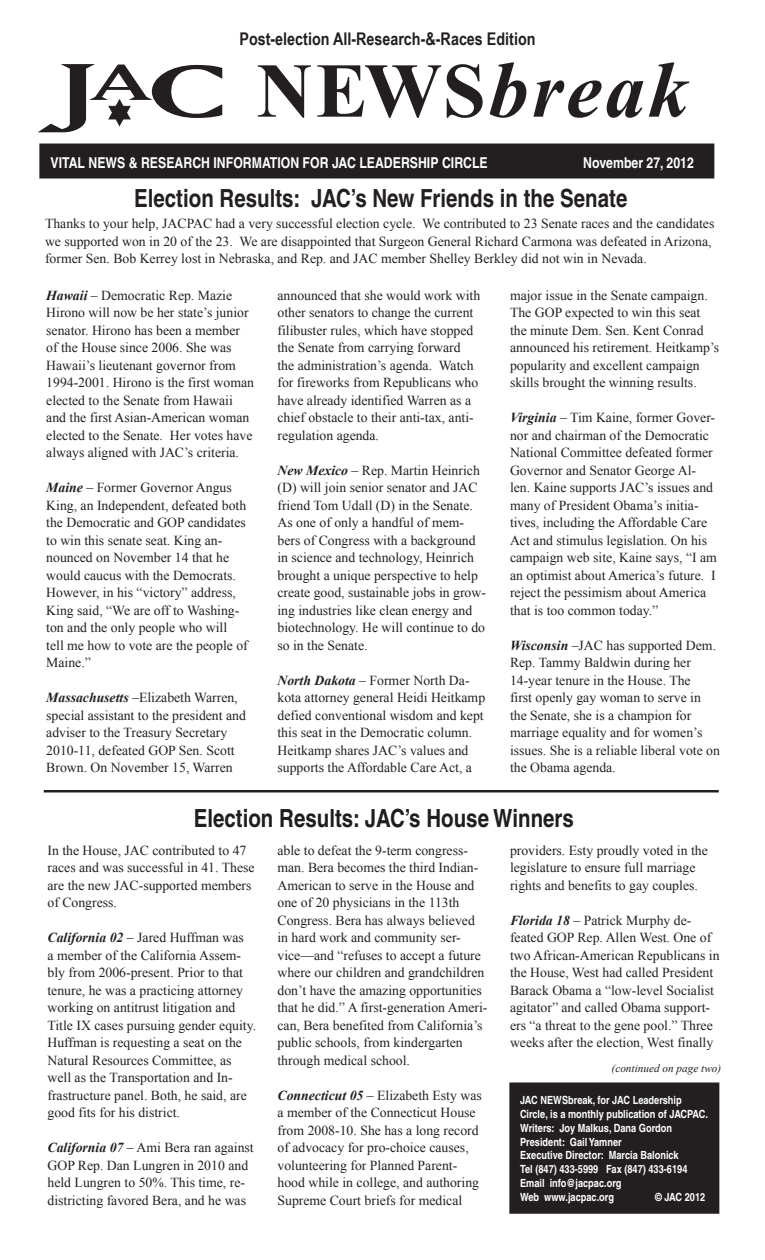
<style>
.page{position:relative;width:765px;height:1260px;background:#fff}
.page>*{position:absolute;margin:0;border:0;box-sizing:border-box;transform-origin:0 0}
.t1{font:italic 700 80px "Times New Roman";letter-spacing:.04em;color:#231f20}
.t2{font:700 condensed 25px "Helvetica";color:#231f20}
.t3{font:700 condensed 25px "Helvetica";color:#1e1d20}
.t4{font:700 17.5px "Arial Narrow";color:#231f20}
.t5{font:700 condensed 15px "Helvetica";color:#fff}
.t6{font:13.75px/17.5px "Times New Roman";color:#231f20}
.t7{font:700 condensed 11.25px/13.8px "Helvetica";color:#fff}
.t8{font:italic 11.25px "Times New Roman";color:#231f20}
.s1{font-family:"Matrix Wide";font-weight:400;font-style:normal;font-size:90.12px}
.s2{font-family:"Matrix Wide";font-weight:400;font-style:normal;font-size:87.5px}
.s3{font-style:normal;font-size:77.5px}
.s4{font-weight:700;font-style:italic}
</style>
<div class="page">
<div style="left:39px;top:143px;width:675px;height:35px;background:#231f20"></div>
<svg style="left:108px;top:99px;width:23px;height:27px"></svg>
<hr style="left:44px;top:790px;width:675px;height:2px;background:#231f20">
<div style="left:511px;top:1084px;width:207px;height:128px;background:#231f20"></div>
<div style="left:509px;top:1082px;width:210px;height:132px;border:2px solid #231f20"></div>
<p class="t4" style="left:239px;top:26px;width:298px">Post-election All-Research-&amp;-Races Edition</p>
<h1 class="t1" style="left:49px;top:34px;width:640px"><span class="s1">J</span><sup>a</sup><span class="s2">c</span> <span class="s3">NEWS</span>break</h1>
<p class="t5" style="left:51px;top:154px;width:439px">VITAL NEWS &amp; RESEARCH INFORMATION FOR JAC LEADERSHIP CIRCLE</p>
<p class="t5" style="left:583px;top:154px;width:112px">November 27, 2012</p>
<h2 class="t2" style="left:134px;top:183px;width:495px">Election Results: JAC’s New Friends in the Senate</h2>
<p class="t6" style="left:45px;top:215px;width:671px">Thanks to your help, JACPAC had a very successful election cycle. We contributed to 23 Senate races and the candidates we supported won in 20 of the 23. We are disappointed that Surgeon General Richard Carmona was defeated in Arizona, former Sen. Bob Kerrey lost in Nebraska, and Rep. and JAC member Shelley Berkley did not win in Nevada.</p>
<p class="t6" style="left:46px;top:286px;width:209px"><span class="s4">Hawaii</span> – Democratic Rep. Mazie Hirono will now be her state’s junior senator. Hirono has been a member of the House since 2006. She was Hawaii’s lieutenant governor from 1994-2001. Hirono is the first woman elected to the Senate from Hawaii and the first Asian-American woman elected to the Senate. Her votes have always aligned with JAC’s criteria.</p>
<p class="t6" style="left:46px;top:478px;width:203px"><span class="s4">Maine</span> – Former Governor Angus<br>King, an Independent, defeated both the Democratic and GOP candidates to win this senate seat. King an&shy;nounced on November 14 that he would caucus with the Democrats.<br>However, in his “victory” address,<br>King said, “We are off to Washing&shy;ton and the only people who will tell me how to vote are the people of<br>Maine.”</p>
<p class="t6" style="left:46px;top:688px;width:201px"><span class="s4">Massachusetts</span> –Elizabeth Warren, special assistant to the president and adviser to the Treasury Secretary 2010-11, defeated GOP Sen. Scott Brown. On November 15, Warren</p>
<p class="t6" style="left:278px;top:286px;width:204px">announced that she would work with other senators to change the current filibuster rules, which have stopped the Senate from carrying forward the administration’s agenda. Watch for fireworks from Republicans who have already identified Warren as a chief obstacle to their anti-tax, anti&shy;regulation agenda.</p>
<p class="t6" style="left:278px;top:461px;width:210px"><span class="s4">New Mexico</span> – Rep. Martin Heinrich (D) will join senior senator and JAC friend Tom Udall (D) in the Senate.<br>As one of only a handful of mem&shy;bers of Congress with a background in science and technology, Heinrich brought a unique perspective to help create good, sustainable jobs in grow&shy;ing industries like clean energy and biotechnology. He will continue to do so in the Senate.</p>
<p class="t6" style="left:278px;top:671px;width:209px"><span class="s4">North Dakota</span> – Former North Da&shy;kota attorney general Heidi Heitkamp defied conventional wisdom and kept this seat in the Democratic column.<br>Heitkamp shares JAC’s values and supports the Affordable Care Act, a</p>
<p class="t6" style="left:510px;top:286px;width:211px">major issue in the Senate campaign.<br>The GOP expected to win this seat the minute Dem. Sen. Kent Conrad announced his retirement. Heitkamp’s popularity and excellent campaign skills brought the winning results.</p>
<p class="t6" style="left:510px;top:408px;width:208px"><span class="s4">Virginia</span> – Tim Kaine, former Gover&shy;nor and chairman of the Democratic National Committee defeated former Governor and Senator George Al&shy;len. Kaine supports JAC’s issues and many of President Obama’s initia&shy;tives, including the Affordable Care Act and stimulus legislation. On his campaign web site, Kaine says, “I am an optimist about America’s future. I reject the pessimism about America that is too common today.”</p>
<p class="t6" style="left:510px;top:636px;width:212px"><span class="s4">Wisconsin</span> –JAC has supported Dem.<br>Rep. Tammy Baldwin during her<br>14-year tenure in the House. The<br>first openly gay woman to serve in the Senate, she is a champion for marriage equality and for women’s issues. She is a reliable liberal vote on the Obama agenda.</p>
<h2 class="t3" style="left:194px;top:803px;width:381px">Election Results: JAC’s House Winners</h2>
<p class="t6" style="left:48px;top:841px;width:209px">In the House, JAC contributed to 47 races and was successful in 41. These are the new JAC-supported members of Congress.</p>
<p class="t6" style="left:48px;top:928px;width:210px"><span class="s4">California 02</span> – Jared Huffman was<br>a member of the California Assem&shy;bly from 2006-present. Prior to that tenure, he was a practicing attorney working on antitrust litigation and Title IX cases pursuing gender equity.<br>Huffman is requesting a seat on the Natural Resources Committee, as well as the Transportation and In&shy;frastructure panel. Both, he said, are good fits for his district.</p>
<p class="t6" style="left:48px;top:1138px;width:208px"><span class="s4">California 07</span> – Ami Bera ran against GOP Rep. Dan Lungren in 2010 and held Lungren to 50%. This time, re&shy;districting favored Bera, and he was</p>
<p class="t6" style="left:278px;top:841px;width:211px">able to defeat the 9-term congress&shy;man. Bera becomes the third Indian-American to serve in the House and one of 20 physicians in the 113th Congress. Bera has always believed in hard work and community ser&shy;vice—and “refuses to accept a future where our children and grandchildren don’t have the amazing opportunities that he did.” A first-generation Ameri&shy;can, Bera benefited from California’s public schools, from kindergarten through medical school.</p>
<p class="t6" style="left:278px;top:1086px;width:206px"><span class="s4">Connecticut 05</span> – Elizabeth Esty was a member of the Connecticut House from 2008-10. She has a long record of advocacy for pro-choice causes, volunteering for Planned Parent&shy;hood while in college, and authoring Supreme Court briefs for medical</p>
<p class="t6" style="left:510px;top:841px;width:199px">providers. Esty proudly voted in the legislature to ensure full marriage rights and benefits to gay couples.</p>
<p class="t6" style="left:510px;top:911px;width:211px"><span class="s4">Florida 18</span> – Patrick Murphy de&shy;feated GOP Rep. Allen West. One of two African-American Republicans in the House, West had called President Barack Obama a “low-level Socialist agitator” and called Obama support&shy;ers “a threat to the gene pool.” Three weeks after the election, West finally</p>
<p class="t8" style="left:612px;top:1060px;width:111px">(continued on page two)</p>
<p class="t7" style="left:520px;top:1093px;width:190px">JAC NEWSbreak, for JAC Leadership<br>Circle, is a monthly publication of JACPAC.<br>Writers: Joy Malkus, Dana Gordon<br>President: Gail Yamner<br>Executive Director: Marcia Balonick<br>Tel (847) 433-5999 Fax (847) 433-6194<br>Email info@jacpac.org<br>Web www.jacpac.org</p>
<p class="t7" style="left:655px;top:1190px;width:52px">© JAC 2012</p>
</div>
